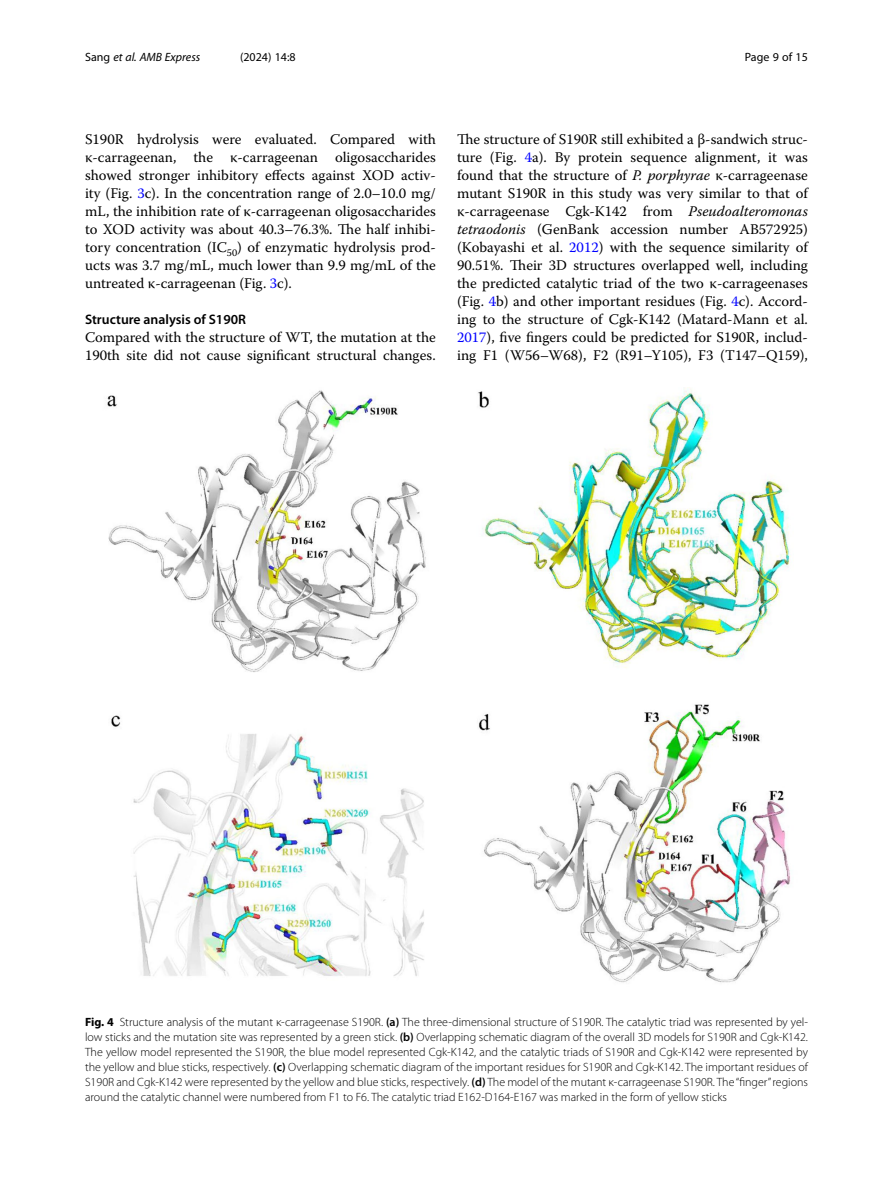
<style>
.page{position:relative;width:893px;height:1191px;background:#fff}
.page>*{position:absolute;margin:0;border:0;box-sizing:border-box;transform-origin:0 0}
.Body_Text{font:14.7px/18px "Warnock Pro";color:#000;text-align:justify}
.Head_2{font:600 13.8px "Myriad Pro";color:#000}
.Figure_Caption{font:300 12px/15px "Myriad Pro";color:#000;text-align:justify}
.t1{font:italic 12px "Myriad Pro";color:#000}
.t2{font:12px "Myriad Pro";color:#000}
.s1{font-style:normal}
.s2{color:#00f}
.s3{font-style:italic}
.s4{font-weight:700}
.s5{font-weight:600}
</style>
<div class="page">
<img style="left:107px;top:387px;width:684px;height:596px">
<p class="t1" style="left:85px;top:50px;width:117px"><span class="s1">Sang</span> et al. AMB Express</p>
<p class="t2" style="left:240px;top:50px;width:57px">(2024) 14:8</p>
<p class="t2" style="left:745px;top:50px;width:65px">Page 9 of 15</p>
<p class="Body_Text" style="left:85px;top:130px;width:352px">S190R hydrolysis were evaluated. Compared with κ-carrageenan, the κ-carrageenan oligosaccharides showed stronger inhibitory effects against XOD activ&shy;ity (Fig. <span class="s2">3</span>c). In the concentration range of 2.0–10.0 mg/ mL, the inhibition rate of κ-carrageenan oligosaccharides to XOD activity was about 40.3–76.3%. The half inhibi&shy;tory concentration (IC<sub>50</sub>) of enzymatic hydrolysis prod&shy;ucts was 3.7 mg/mL, much lower than 9.9 mg/mL of the untreated κ-carrageenan (Fig. <span class="s2">3</span>c).</p>
<p class="Head_2" style="left:85px;top:311px;width:162px">Structure analysis of S190R</p>
<p class="Body_Text" style="left:85px;top:328px;width:352px">Compared with the structure of WT, the mutation at the<br>190th site did not cause significant structural changes.</p>
<p class="Body_Text" style="left:457px;top:130px;width:352px">The structure of S190R still exhibited a β-sandwich struc&shy;ture (Fig. <span class="s2">4</span>a). By protein sequence alignment, it was found that the structure of <span class="s3">P. porphyrae</span> κ-carrageenase mutant S190R in this study was very similar to that of κ-carrageenase Cgk-K142 from <span class="s3">Pseudoalteromonas tetraodonis</span> (GenBank accession number AB572925) (Kobayashi et al. <span class="s2">2012</span>) with the sequence similarity of 90.51%. Their 3D structures overlapped well, including the predicted catalytic triad of the two κ-carrageenases (Fig. <span class="s2">4</span>b) and other important residues (Fig. <span class="s2">4</span>c). Accord&shy;ing to the structure of Cgk-K142 (Matard-Mann et al.<br><span class="s2">2017</span>), five fingers could be predicted for S190R, includ&shy;ing F1 (W56–W68), F2 (R91–Y105), F3 (T147–Q159),</p>
<p class="Figure_Caption" style="left:85px;top:1014px;width:724px"><span class="s4">Fig. 4</span> Structure analysis of the mutant κ-carrageenase S190R. <span class="s5">(a)</span> The three-dimensional structure of S190R. The catalytic triad was represented by yel&shy;low sticks and the mutation site was represented by a green stick. <span class="s5">(b)</span> Overlapping schematic diagram of the overall 3D models for S190R and Cgk-K142.<br>The yellow model represented the S190R, the blue model represented Cgk-K142, and the catalytic triads of S190R and Cgk-K142 were represented by the yellow and blue sticks, respectively. <span class="s5">(c)</span> Overlapping schematic diagram of the important residues for S190R and Cgk-K142. The important residues of S190R and Cgk-K142 were represented by the yellow and blue sticks, respectively. <span class="s5">(d)</span> The model of the mutant κ-carrageenase S190R. The “finger” regions around the catalytic channel were numbered from F1 to F6. The catalytic triad E162-D164-E167 was marked in the form of yellow sticks</p>
</div>
